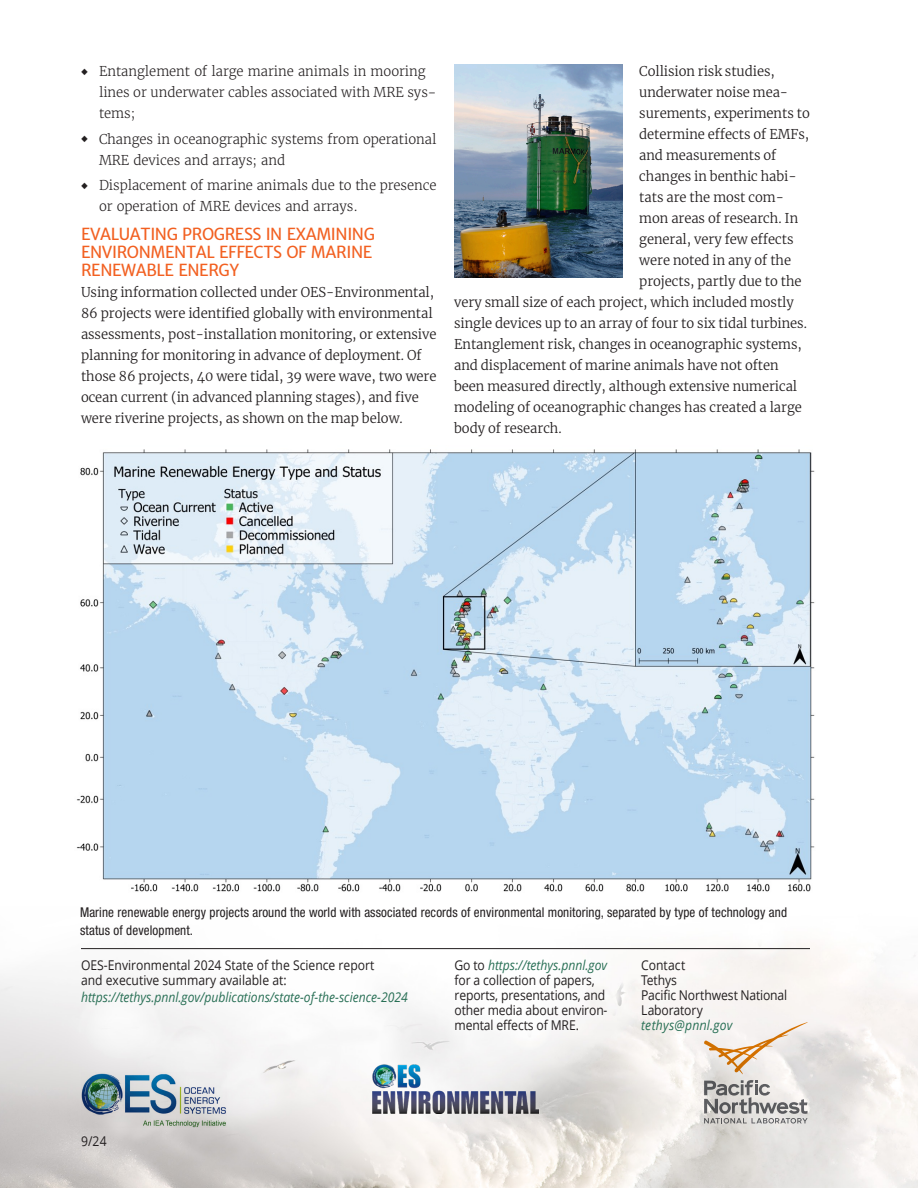
<style>
.page{position:relative;width:918px;height:1188px;background:#fff}
.page>*{position:absolute;margin:0;border:0;box-sizing:border-box;transform-origin:0 0}
.A____1_1_1{font:16.5px/18px "Merriweather Sans";letter-spacing:-.025em;color:#f26021}
.A_Body_2{font:300 13.5px "Merriweather";letter-spacing:-.005em;color:#231f20}
.BodyAftersub3{font:300 13.5px/21px "Merriweather";letter-spacing:-.005em;color:#231f20}
.t1{font:13.5px/15px "Open Sans";letter-spacing:-.01em;color:#231f20;scale:.9 1}
.t2{font:300 13.5px/21px "Merriweather";letter-spacing:-.005em;color:#231f20}
.A_Figure_1{font:condensed 13.5px/18px "Helvetica Neue LT Std";letter-spacing:.01em;color:#231f20}
.t3{font:italic 13.5px "Open Sans";color:#286f55;scale:.9 1}
.t4{font:italic 13.5px "Open Sans";letter-spacing:.02em;color:#286f55;scale:.9 1}
.s1{font-style:italic;color:#286f55}
</style>
<div class="page">
<img style="left:0;top:943px;width:918px;height:245px">
<hr style="left:81px;top:948px;width:729px;height:1px;background:#231f20">
<img style="left:371px;top:1063px;width:168px;height:51px">
<img style="left:81px;top:1073px;width:146px;height:55px">
<svg style="left:704px;top:1022px;width:104px;height:52px"></svg>
<svg style="left:704px;top:1080px;width:104px;height:44px"></svg>
<img style="left:76px;top:449px;width:739px;height:443px">
<img style="left:454px;top:64px;width:169px;height:214px">
<p class="t2" style="left:99px;top:61px;width:339px;text-indent:-18px">◆ Entanglement of large marine animals in mooring lines or underwater cables associated with MRE sys&shy;tems;</p>
<p class="t2" style="left:99px;top:128px;width:339px;text-indent:-18px">◆ Changes in oceanographic systems from operational<br>MRE devices and arrays; and</p>
<p class="t2" style="left:99px;top:175px;width:339px;text-indent:-18px">◆ Displacement of marine animals due to the presence or operation of MRE devices and arrays.</p>
<p class="A____1_1_1" style="left:81px;top:225px;width:295px">EVALUATING PROGRESS IN EXAMINING<br>ENVIRONMENTAL EFFECTS OF MARINE<br>RENEWABLE ENERGY</p>
<p class="BodyAftersub3" style="left:81px;top:281px;width:357px">Using information collected under OES-Environmental, 86 projects were identified globally with environmental assessments, post-installation monitoring, or extensive planning for monitoring in advance of deployment. Of those 86 projects, 40 were tidal, 39 were wave, two were ocean current (in advanced planning stages), and five were riverine projects, as shown on the map below.</p>
<p class="A_Body_2" style="left:639px;top:62px;width:137px">Collision risk studies,</p>
<p class="A_Body_2" style="left:639px;top:83px;width:150px">underwater noise mea-</p>
<p class="A_Body_2" style="left:639px;top:104px;width:172px">surements, experiments to</p>
<p class="A_Body_2" style="left:639px;top:125px;width:172px">determine effects of EMFs,</p>
<p class="A_Body_2" style="left:639px;top:146px;width:139px">and measurements of</p>
<p class="A_Body_2" style="left:639px;top:167px;width:159px">changes in benthic habi-</p>
<p class="A_Body_2" style="left:639px;top:188px;width:146px">tats are the most com-</p>
<p class="A_Body_2" style="left:639px;top:209px;width:160px">mon areas of research. In</p>
<p class="A_Body_2" style="left:639px;top:230px;width:156px">general, very few effects</p>
<p class="A_Body_2" style="left:639px;top:251px;width:153px">were noted in any of the</p>
<p class="A_Body_2" style="left:639px;top:272px;width:164px">projects, partly due to the</p>
<p class="A_Body_2" style="left:454px;top:293px;width:341px">very small size of each project, which included mostly</p>
<p class="A_Body_2" style="left:454px;top:314px;width:354px">single devices up to an array of four to six tidal turbines.</p>
<p class="A_Body_2" style="left:454px;top:335px;width:349px">Entanglement risk, changes in oceanographic systems,</p>
<p class="A_Body_2" style="left:454px;top:356px;width:326px">and displacement of marine animals have not often</p>
<p class="A_Body_2" style="left:454px;top:377px;width:345px">been measured directly, although extensive numerical</p>
<p class="A_Body_2" style="left:454px;top:398px;width:349px">modeling of oceanographic changes has created a large</p>
<p class="A_Body_2" style="left:454px;top:419px;width:109px">body of research.</p>
<p class="A_Figure_1" style="left:80px;top:903px;width:709px">Marine renewable energy projects around the world with associated records of environmental monitoring, separated by type of technology and status of development.</p>
<p class="t1" style="left:81px;top:957px;width:328px">OES-Environmental 2024 State of the Science report and executive summary available at:</p>
<p class="t3" style="left:81px;top:988px;width:365px">https://tethys.pnnl.gov/publications/state-of-the-science-2024</p>
<p class="t1" style="left:81px;top:1133px;width:30px">9/24</p>
<p class="t1" style="left:454px;top:957px;width:172px">Go to <span class="s1">https://tethys.pnnl.gov </span>for a collection of papers, reports, presentations, and other media about environ&shy;mental effects of MRE.</p>
<p class="t1" style="left:641px;top:957px;width:164px">Contact<br>Tethys<br>Pacific Northwest National<br>Laboratory</p>
<p class="t4" style="left:641px;top:1016px;width:103px">tethys@pnnl.gov</p>
</div>
